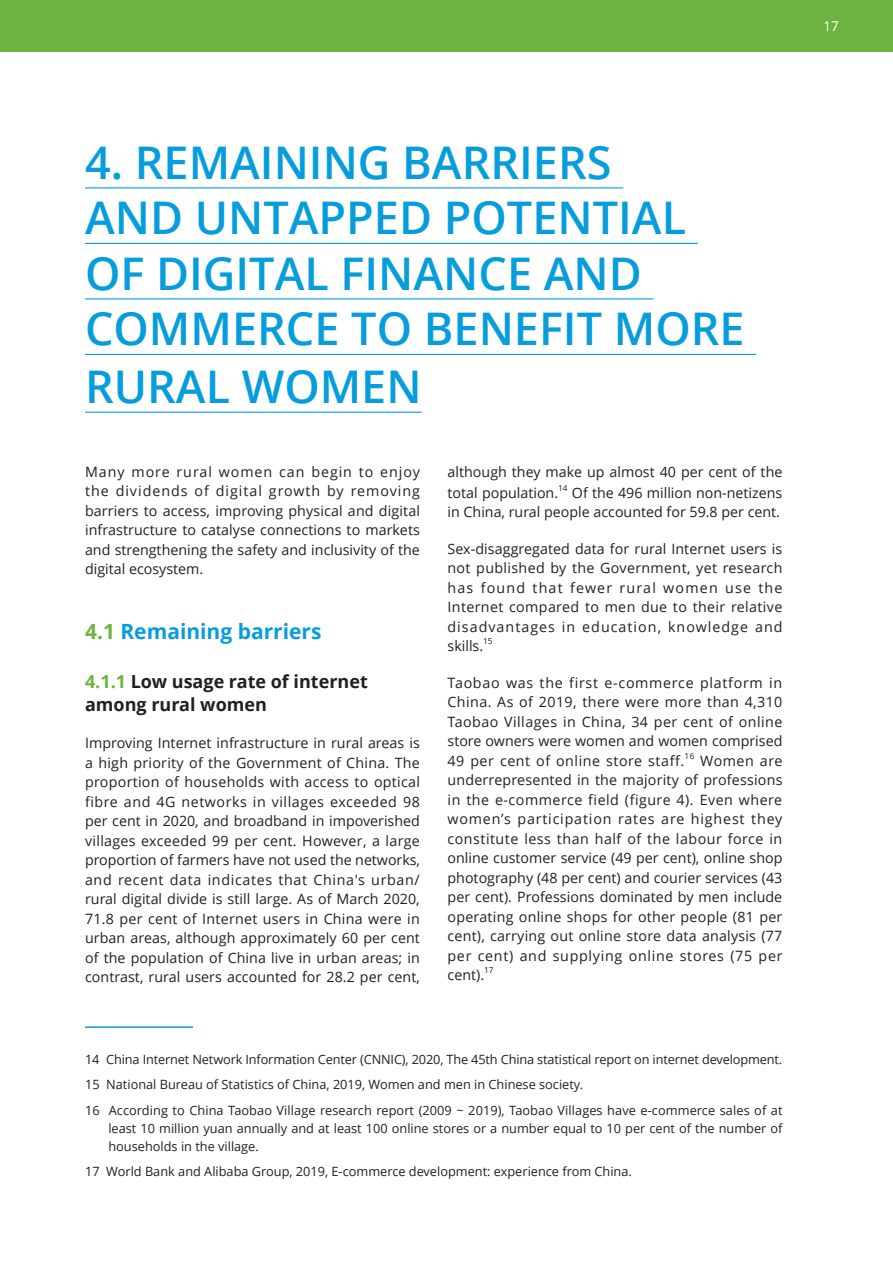
<style>
.page{position:relative;width:893px;height:1263px;background:#fff}
.page>*{position:absolute;margin:0;border:0;box-sizing:border-box;transform-origin:0 0}
.大标题{font:600 45px/56.1px "Open Sans";color:#069ddc}
._1_1{font:700 21px "Open Sans";color:#069ddc}
._1_1_1{font:700 18px/23.2px "Open Sans";color:#231f20}
.t1{font:14.25px/19.5px "Open Sans";color:#231f20;text-align:justify}
.t2{font:13.5px "Open Sans";color:#fff}
.脚注{font:12.75px/18px "Open Sans";color:#231f20;text-align:justify}
.t3{font:8.25px "Open Sans";color:#231f20}
.s1{color:#6cb43f}
</style>
<div class="page">
<div style="left:0;top:0;width:893px;height:51px;background:#6cb43f"></div>
<hr style="left:85px;top:187px;width:538px;height:1px;background:#069ddc">
<hr style="left:85px;top:243px;width:613px;height:1px;background:#069ddc">
<hr style="left:85px;top:298px;width:569px;height:1px;background:#069ddc">
<hr style="left:85px;top:354px;width:671px;height:1px;background:#069ddc">
<hr style="left:85px;top:412px;width:337px;height:1px;background:#069ddc">
<hr style="left:85px;top:1026px;width:108px;height:2px;background:#069ddc">
<p class="t2" style="left:823px;top:16px;width:17px">17</p>
<p class="大标题" style="left:85px;top:134px;width:661px">4. REMAINING BARRIERS<br>AND UNTAPPED POTENTIAL<br>OF DIGITAL FINANCE AND<br>COMMERCE TO BENEFIT MORE<br>RURAL WOMEN</p>
<p class="t1" style="left:85px;top:461px;width:336px">Many more rural women can begin to enjoy the dividends of digital growth by removing barriers to access, improving physical and digital infrastructure to catalyse connections to markets and strengthening the safety and inclusivity of the digital ecosystem.</p>
<p class="_1_1" style="left:85px;top:617px;width:238px"><span class="s1">4.1</span> Remaining barriers</p>
<p class="_1_1_1" style="left:85px;top:669px;width:284px"><span class="s1">4.1.1</span> Low usage rate of internet among rural women</p>
<p class="t1" style="left:85px;top:733px;width:336px">Improving Internet infrastructure in rural areas is a high priority of the Government of China. The proportion of households with access to optical fibre and 4G networks in villages exceeded 98 per cent in 2020, and broadband in impoverished villages exceeded 99 per cent. However, a large proportion of farmers have not used the networks, and recent data indicates that China's urban/ rural digital divide is still large. As of March 2020, 71.8 per cent of Internet users in China were in urban areas, although approximately 60 per cent of the population of China live in urban areas; in contrast, rural users accounted for 28.2 per cent,</p>
<p class="t1" style="left:448px;top:461px;width:336px;line-height:21px">although they make up almost 40 per cent of the total population.</p>
<p class="t3" style="left:558px;top:482px;width:11px">14</p>
<p class="t1" style="left:448px;top:482px;width:336px;text-align:right">Of the 496 million non-netizens<br>in China, rural people accounted for 59.8 per cent.</p>
<p class="t1" style="left:448px;top:538px;width:336px">Sex-disaggregated data for rural Internet users is not published by the Government, yet research has found that fewer rural women use the Internet compared to men due to their relative disadvantages in education, knowledge and skills.</p>
<p class="t3" style="left:483px;top:636px;width:11px">15</p>
<p class="t1" style="left:448px;top:672px;width:336px">Taobao was the first e-commerce platform in China. As of 2019, there were more than 4,310<br>Taobao Villages in China, 34 per cent of online store owners were women and women comprised 49 per cent of online store staff.</p>
<p class="t3" style="left:685px;top:750px;width:11px">16</p>
<p class="t1" style="left:448px;top:750px;width:336px;text-indent:253px">Women are underrepresented in the majority of professions in the e-commerce field (figure 4). Even where women’s participation rates are highest they constitute less than half of the labour force in online customer service (49 per cent), online shop photography (48 per cent) and courier services (43 per cent). Professions dominated by men include operating online shops for other people (81 per cent), carrying out online store data analysis (77 per cent) and supplying online stores (75 per cent).</p>
<p class="t3" style="left:484px;top:965px;width:11px">17</p>
<p class="脚注" style="left:85px;top:1049px;width:699px">14 China Internet Network Information Center (CNNIC), 2020, The 45th China statistical report on internet development.</p>
<p class="脚注" style="left:85px;top:1075px;width:500px">15 National Bureau of Statistics of China, 2019, Women and men in Chinese society.</p>
<p class="脚注" style="left:108px;top:1101px;width:676px;text-indent:-23px">16 According to China Taobao Village research report (2009 ~ 2019), Taobao Villages have e-commerce sales of at least 10 million yuan annually and at least 100 online stores or a number equal to 10 per cent of the number of households in the village.</p>
<p class="脚注" style="left:85px;top:1162px;width:548px">17 World Bank and Alibaba Group, 2019, E-commerce development: experience from China.</p>
</div>
